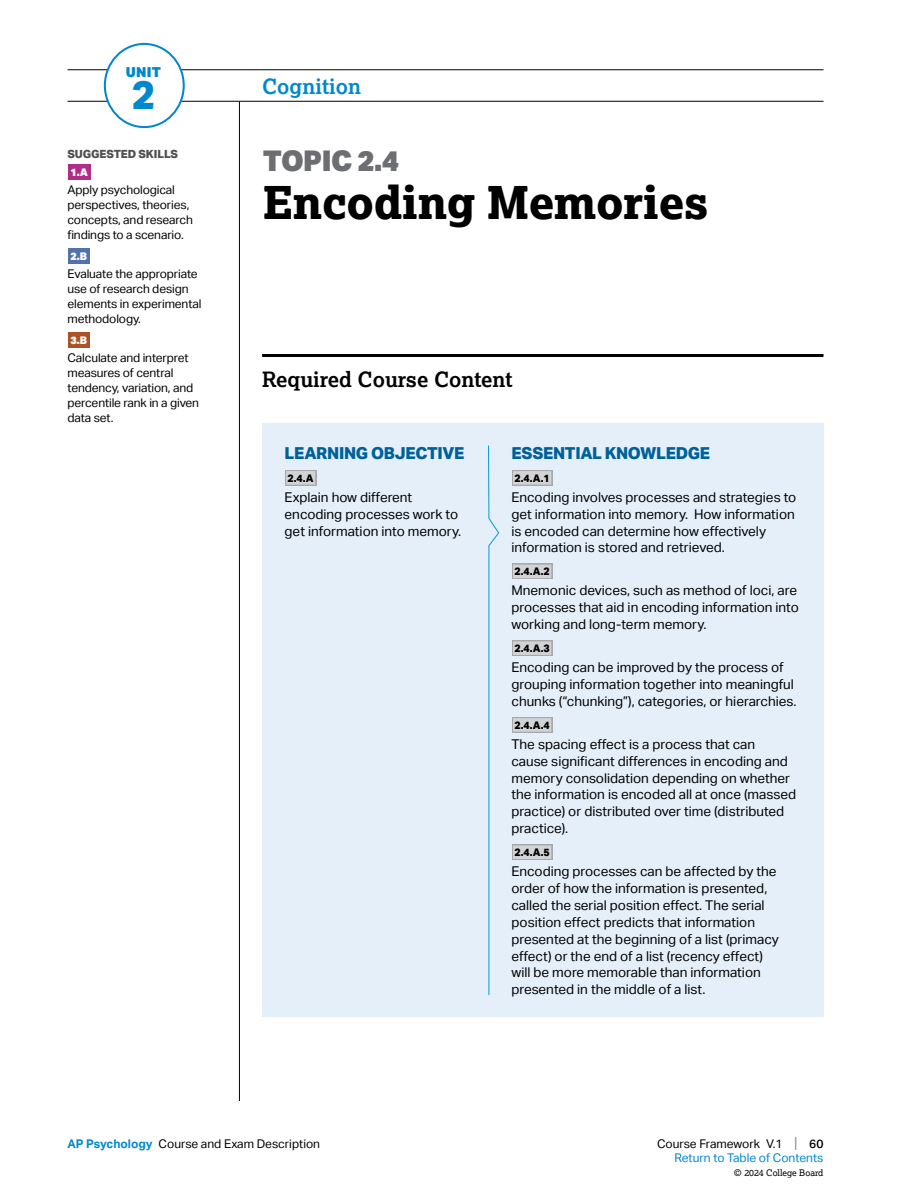
<style>
.page{position:relative;width:918px;height:1188px;background:#fff}
.page>*{position:absolute;margin:0;border:0;box-sizing:border-box;transform-origin:0 0}
.t1{font:800 45px "Lexia";letter-spacing:-.01em;color:#000}
.t2{font:800 39.3px "Aktiv Grotesk";color:#0088ce}
.t3{font:900 28.5px "Aktiv Grotesk";letter-spacing:-.02em;color:#6d6e71}
.t4{font:700 21px "Lexia";color:#000}
.t5{font:700 21px "Lexia";color:#0088ce}
.t6{font:800 16.5px "Aktiv Grotesk";letter-spacing:-.02em;color:#006199}
.t7{font:900 13.8px "Aktiv Grotesk";color:#0088ce}
.t8{font:13.5px/16.8px "Aktiv Grotesk";color:#000}
.t9{font:12px/15px "Aktiv Grotesk";letter-spacing:-.01em;color:#000}
.t10{font:12px/14.5px "Aktiv Grotesk";color:#0088ce;text-align:right}
.t11{font:800 11.25px "Aktiv Grotesk";letter-spacing:-.01em;color:#4f4f51}
.t12{font:800 10.5px "Aktiv Grotesk";color:#000}
.t13{font:900 10.5px "Aktiv Grotesk";color:#fff}
.t14{font:9px "Lexia";color:#000}
.s1{font-weight:700;color:#0088ce}
.s2{color:#000}
.s3{font-size:15px;color:#808285}
.s4{font-weight:500;color:#000}
</style>
<div class="page">
<hr style="left:68px;top:69px;width:756px;height:1px;background:#000">
<hr style="left:68px;top:101px;width:756px;height:1px;background:#000">
<div style="left:105px;top:44px;width:79px;height:83px;background:#fff;border-radius:50%"></div>
<div style="left:104px;top:43px;width:81px;height:85px;border:2px solid #0088ce;border-radius:50%"></div>
<hr style="left:239px;top:101px;width:1px;height:1000px;background:#000">
<div style="left:262px;top:423px;width:227px;height:594px;background:#e5eff9"></div>
<div style="left:285px;top:470px;width:31px;height:16px;background:#a7a9ac"></div>
<div style="left:286px;top:471px;width:29px;height:14px;background:#d1d3d4"></div>
<div style="left:489px;top:423px;width:335px;height:594px;background:#e5eff9"></div>
<div style="left:512px;top:470px;width:40px;height:16px;background:#a7a9ac"></div>
<div style="left:513px;top:471px;width:38px;height:14px;background:#d1d3d4"></div>
<div style="left:512px;top:564px;width:40px;height:15px;background:#afb1b3"></div>
<div style="left:513px;top:565px;width:38px;height:13px;background:#d1d3d4"></div>
<div style="left:512px;top:640px;width:40px;height:16px;background:#a7a9ac"></div>
<div style="left:513px;top:641px;width:38px;height:14px;background:#d1d3d4"></div>
<div style="left:512px;top:717px;width:40px;height:16px;background:#a7a9ac"></div>
<div style="left:513px;top:718px;width:38px;height:14px;background:#d1d3d4"></div>
<div style="left:512px;top:844px;width:40px;height:16px;background:#a7a9ac"></div>
<div style="left:513px;top:845px;width:38px;height:14px;background:#d1d3d4"></div>
<svg style="left:488px;top:445px;width:12px;height:550px"></svg>
<div style="left:68px;top:164px;width:23px;height:15px;background:#b12d8a"></div>
<div style="left:68px;top:248px;width:22px;height:15px;background:#5172aa"></div>
<div style="left:68px;top:332px;width:22px;height:15px;background:#ac5326"></div>
<hr style="left:262px;top:354px;width:562px;height:3px;background:#000">
<p class="t7" style="left:126px;top:63px;width:37px">UNIT</p>
<h2 class="t2" style="left:132px;top:70px;width:25px">2</h2>
<h3 class="t5" style="left:262px;top:73px;width:101px">Cognition</h3>
<p class="t11" style="left:68px;top:146px;width:112px">SUGGESTED SKILLS</p>
<p class="t13" style="left:70px;top:165px;width:19px">1.A</p>
<p class="t9" style="left:68px;top:182px;width:127px">Apply psychological perspectives, theories, concepts, and research findings to a scenario.</p>
<p class="t13" style="left:70px;top:249px;width:18px">2.B</p>
<p class="t9" style="left:68px;top:266px;width:135px">Evaluate the appropriate use of research design elements in experimental methodology.</p>
<p class="t13" style="left:70px;top:333px;width:18px">3.B</p>
<p class="t9" style="left:68px;top:350px;width:133px">Calculate and interpret measures of central tendency, variation, and percentile rank in a given data set.</p>
<h3 class="t3" style="left:263px;top:143px;width:138px">TOPIC 2.4</h3>
<h1 class="t1" style="left:263px;top:174px;width:447px">Encoding Memories</h1>
<h3 class="t4" style="left:262px;top:366px;width:252px">Required Course Content</h3>
<p class="t6" style="left:285px;top:442px;width:181px">LEARNING OBJECTIVE</p>
<p class="t12" style="left:288px;top:471px;width:28px">2.4.A</p>
<p class="t8" style="left:285px;top:489px;width:178px">Explain how different encoding processes work to get information into memory.</p>
<p class="t6" style="left:512px;top:442px;width:200px">ESSENTIAL KNOWLEDGE</p>
<p class="t12" style="left:514px;top:471px;width:37px">2.4.A.1</p>
<p class="t8" style="left:512px;top:489px;width:286px">Encoding involves processes and strategies to get information into memory. How information is encoded can determine how effectively information is stored and retrieved.</p>
<p class="t12" style="left:514px;top:565px;width:37px">2.4.A.2</p>
<p class="t8" style="left:512px;top:582px;width:289px">Mnemonic devices, such as method of loci, are processes that aid in encoding information into working and long-term memory.</p>
<p class="t12" style="left:514px;top:642px;width:37px">2.4.A.3</p>
<p class="t8" style="left:512px;top:659px;width:287px">Encoding can be improved by the process of grouping information together into meaningful chunks (“chunking”), categories, or hierarchies.</p>
<p class="t12" style="left:514px;top:719px;width:37px">2.4.A.4</p>
<p class="t8" style="left:512px;top:736px;width:286px">The spacing effect is a process that can<br>cause significant differences in encoding and memory consolidation depending on whether the information is encoded all at once (massed practice) or distributed over time (distributed practice).</p>
<p class="t12" style="left:514px;top:846px;width:37px">2.4.A.5</p>
<p class="t8" style="left:512px;top:863px;width:269px">Encoding processes can be affected by the order of how the information is presented, called the serial position effect. The serial position effect predicts that information presented at the beginning of a list (primacy effect) or the end of a list (recency effect) will be more memorable than information presented in the middle of a list.</p>
<p class="t9" style="left:68px;top:1136px;width:254px"><span class="s1">AP Psychology</span> Course and Exam Description</p>
<p class="t10" style="left:657px;top:1136px;width:168px"><span class="s2">Course Framework V.1</span> <span class="s3">|</span> <span class="s4">60<br></span>Return to Table of Contents</p>
<p class="t14" style="left:734px;top:1167px;width:91px">© 2024 College Board</p>
</div>
